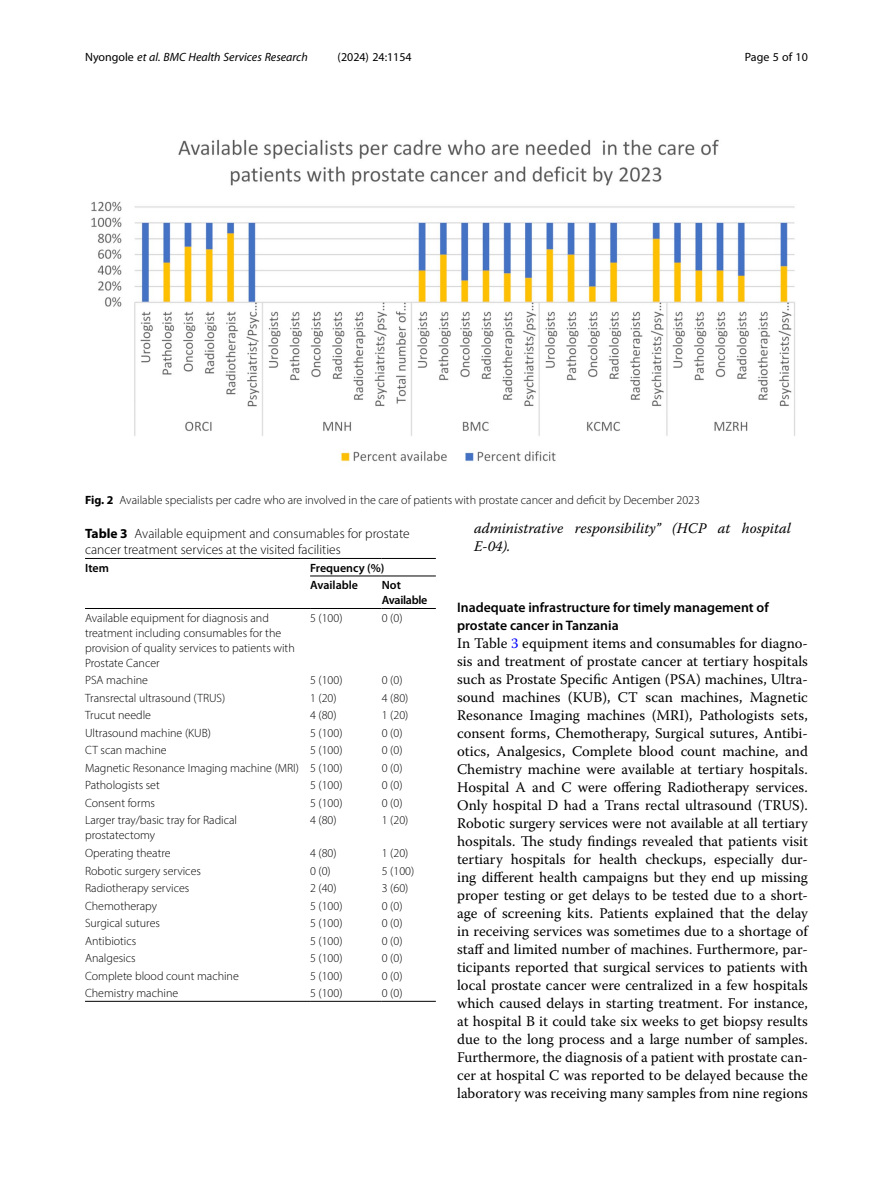
<style>
.page{position:relative;width:893px;height:1191px;background:#fff}
.page>*{position:absolute;margin:0;border:0;box-sizing:border-box;transform-origin:0 0}
.Body_Text{font:14.7px/18px "Warnock Pro";color:#000;text-align:justify}
.Block_Quote{font:italic 14.7px/18px "Warnock Pro";color:#000}
.Head_2{font:600 13.8px/18px "Myriad Pro";color:#000}
.Table_Caption{font:300 13.5px/16.5px "Myriad Pro";color:#000}
.Table_Body{font:300 12px/15px "Myriad Pro";color:#000}
.Figure_Caption{font:300 12px "Myriad Pro";color:#000}
.t1{font:italic 12px "Myriad Pro";color:#000}
.Table_Head{font:600 12px "Myriad Pro";color:#000}
.t2{font:12px "Myriad Pro";color:#000}
.Table_Head-2{font:600 12px/15px "Myriad Pro";letter-spacing:-.025em;color:#000}
.s1{font-style:normal}
.s2{font-weight:700}
.s3{color:#00f}
</style>
<div class="page">
<hr style="left:85px;top:608px;width:225px;height:1px;background:#000">
<hr style="left:310px;top:608px;width:72px;height:1px;background:#000">
<hr style="left:382px;top:608px;width:54px;height:1px;background:#000">
<hr style="left:85px;top:1001px;width:225px;height:1px;background:#000">
<hr style="left:310px;top:1001px;width:72px;height:1px;background:#000">
<hr style="left:382px;top:1001px;width:54px;height:1px;background:#000">
<hr style="left:85px;top:558px;width:225px;height:1px;background:#000">
<hr style="left:310px;top:558px;width:72px;height:1px;background:#000">
<hr style="left:382px;top:558px;width:54px;height:1px;background:#000">
<hr style="left:310px;top:576px;width:72px;height:1px;background:#000">
<hr style="left:382px;top:576px;width:54px;height:1px;background:#000">
<img style="left:91px;top:139px;width:704px;height:323px">
<p class="t1" style="left:85px;top:50px;width:224px"><span class="s1">Nyongole</span> et al. BMC Health Services Research</p>
<p class="t2" style="left:338px;top:50px;width:76px">(2024) 24:1154</p>
<p class="t2" style="left:745px;top:50px;width:65px">Page 5 of 10</p>
<p class="Figure_Caption" style="left:85px;top:492px;width:616px"><span class="s2">Fig. 2</span> Available specialists per cadre who are involved in the care of patients with prostate cancer and deficit by December 2023</p>
<p class="Table_Caption" style="left:85px;top:525px;width:326px"><span class="s2">Table 3</span> Available equipment and consumables for prostate cancer treatment services at the visited facilities</p>
<p class="Table_Head" style="left:85px;top:560px;width:25px">Item</p>
<p class="Table_Head" style="left:310px;top:560px;width:76px">Frequency (%)</p>
<p class="Table_Head" style="left:310px;top:577px;width:49px">Available</p>
<p class="Table_Head-2" style="left:382px;top:577px;width:47px">Not<br>Available</p>
<p class="Table_Body" style="left:85px;top:610px;width:211px">Available equipment for diagnosis and treatment including consumables for the provision of quality services to patients with Prostate Cancer</p>
<p class="Table_Body" style="left:310px;top:610px;width:34px">5 (100)</p>
<p class="Table_Body" style="left:382px;top:610px;width:22px">0 (0)</p>
<p class="Table_Body" style="left:85px;top:673px;width:65px">PSA machine</p>
<p class="Table_Body" style="left:310px;top:673px;width:34px">5 (100)</p>
<p class="Table_Body" style="left:382px;top:673px;width:22px">0 (0)</p>
<p class="Table_Body" style="left:85px;top:690px;width:142px">Transrectal ultrasound (TRUS)</p>
<p class="Table_Body" style="left:310px;top:690px;width:28px">1 (20)</p>
<p class="Table_Body" style="left:382px;top:690px;width:28px">4 (80)</p>
<p class="Table_Body" style="left:85px;top:708px;width:68px">Trucut needle</p>
<p class="Table_Body" style="left:310px;top:708px;width:28px">4 (80)</p>
<p class="Table_Body" style="left:382px;top:708px;width:28px">1 (20)</p>
<p class="Table_Body" style="left:85px;top:725px;width:127px">Ultrasound machine (KUB)</p>
<p class="Table_Body" style="left:310px;top:725px;width:34px">5 (100)</p>
<p class="Table_Body" style="left:382px;top:725px;width:22px">0 (0)</p>
<p class="Table_Body" style="left:85px;top:743px;width:83px">CT scan machine</p>
<p class="Table_Body" style="left:310px;top:743px;width:34px">5 (100)</p>
<p class="Table_Body" style="left:382px;top:743px;width:22px">0 (0)</p>
<p class="Table_Body" style="left:85px;top:760px;width:215px">Magnetic Resonance Imaging machine (MRI)</p>
<p class="Table_Body" style="left:310px;top:760px;width:34px">5 (100)</p>
<p class="Table_Body" style="left:382px;top:760px;width:22px">0 (0)</p>
<p class="Table_Body" style="left:85px;top:778px;width:76px">Pathologists set</p>
<p class="Table_Body" style="left:310px;top:778px;width:34px">5 (100)</p>
<p class="Table_Body" style="left:382px;top:778px;width:22px">0 (0)</p>
<p class="Table_Body" style="left:85px;top:795px;width:71px">Consent forms</p>
<p class="Table_Body" style="left:310px;top:795px;width:34px">5 (100)</p>
<p class="Table_Body" style="left:382px;top:795px;width:22px">0 (0)</p>
<p class="Table_Body" style="left:85px;top:813px;width:154px">Larger tray/basic tray for Radical prostatectomy</p>
<p class="Table_Body" style="left:310px;top:813px;width:28px">4 (80)</p>
<p class="Table_Body" style="left:382px;top:813px;width:28px">1 (20)</p>
<p class="Table_Body" style="left:85px;top:845px;width:87px">Operating theatre</p>
<p class="Table_Body" style="left:310px;top:845px;width:28px">4 (80)</p>
<p class="Table_Body" style="left:382px;top:845px;width:28px">1 (20)</p>
<p class="Table_Body" style="left:85px;top:863px;width:117px">Robotic surgery services</p>
<p class="Table_Body" style="left:310px;top:863px;width:22px">0 (0)</p>
<p class="Table_Body" style="left:382px;top:863px;width:34px">5 (100)</p>
<p class="Table_Body" style="left:85px;top:880px;width:106px">Radiotherapy services</p>
<p class="Table_Body" style="left:310px;top:880px;width:28px">2 (40)</p>
<p class="Table_Body" style="left:382px;top:880px;width:28px">3 (60)</p>
<p class="Table_Body" style="left:85px;top:898px;width:74px">Chemotherapy</p>
<p class="Table_Body" style="left:310px;top:898px;width:34px">5 (100)</p>
<p class="Table_Body" style="left:382px;top:898px;width:22px">0 (0)</p>
<p class="Table_Body" style="left:85px;top:915px;width:76px">Surgical sutures</p>
<p class="Table_Body" style="left:310px;top:915px;width:34px">5 (100)</p>
<p class="Table_Body" style="left:382px;top:915px;width:22px">0 (0)</p>
<p class="Table_Body" style="left:85px;top:933px;width:53px">Antibiotics</p>
<p class="Table_Body" style="left:310px;top:933px;width:34px">5 (100)</p>
<p class="Table_Body" style="left:382px;top:933px;width:22px">0 (0)</p>
<p class="Table_Body" style="left:85px;top:950px;width:52px">Analgesics</p>
<p class="Table_Body" style="left:310px;top:950px;width:34px">5 (100)</p>
<p class="Table_Body" style="left:382px;top:950px;width:22px">0 (0)</p>
<p class="Table_Body" style="left:85px;top:968px;width:155px">Complete blood count machine</p>
<p class="Table_Body" style="left:310px;top:968px;width:34px">5 (100)</p>
<p class="Table_Body" style="left:382px;top:968px;width:22px">0 (0)</p>
<p class="Table_Body" style="left:85px;top:985px;width:95px">Chemistry machine</p>
<p class="Table_Body" style="left:310px;top:985px;width:34px">5 (100)</p>
<p class="Table_Body" style="left:382px;top:985px;width:22px">0 (0)</p>
<p class="Block_Quote" style="left:474px;top:518px;width:318px">administrative responsibility” (HCP at hospital<br>E-04).</p>
<p class="Head_2" style="left:457px;top:598px;width:313px">Inadequate infrastructure for timely management of prostate cancer in Tanzania</p>
<p class="Body_Text" style="left:457px;top:634px;width:352px">In Table <span class="s3">3</span> equipment items and consumables for diagno&shy;sis and treatment of prostate cancer at tertiary hospitals such as Prostate Specific Antigen (PSA) machines, Ultra&shy;sound machines (KUB), CT scan machines, Magnetic Resonance Imaging machines (MRI), Pathologists sets, consent forms, Chemotherapy, Surgical sutures, Antibi&shy;otics, Analgesics, Complete blood count machine, and Chemistry machine were available at tertiary hospitals.<br>Hospital A and C were offering Radiotherapy services.<br>Only hospital D had a Trans rectal ultrasound (TRUS).<br>Robotic surgery services were not available at all tertiary hospitals. The study findings revealed that patients visit tertiary hospitals for health checkups, especially dur&shy;ing different health campaigns but they end up missing proper testing or get delays to be tested due to a short&shy;age of screening kits. Patients explained that the delay in receiving services was sometimes due to a shortage of staff and limited number of machines. Furthermore, par&shy;ticipants reported that surgical services to patients with local prostate cancer were centralized in a few hospitals which caused delays in starting treatment. For instance, at hospital B it could take six weeks to get biopsy results due to the long process and a large number of samples.<br>Furthermore, the diagnosis of a patient with prostate can&shy;cer at hospital C was reported to be delayed because the laboratory was receiving many samples from nine regions</p>
</div>
